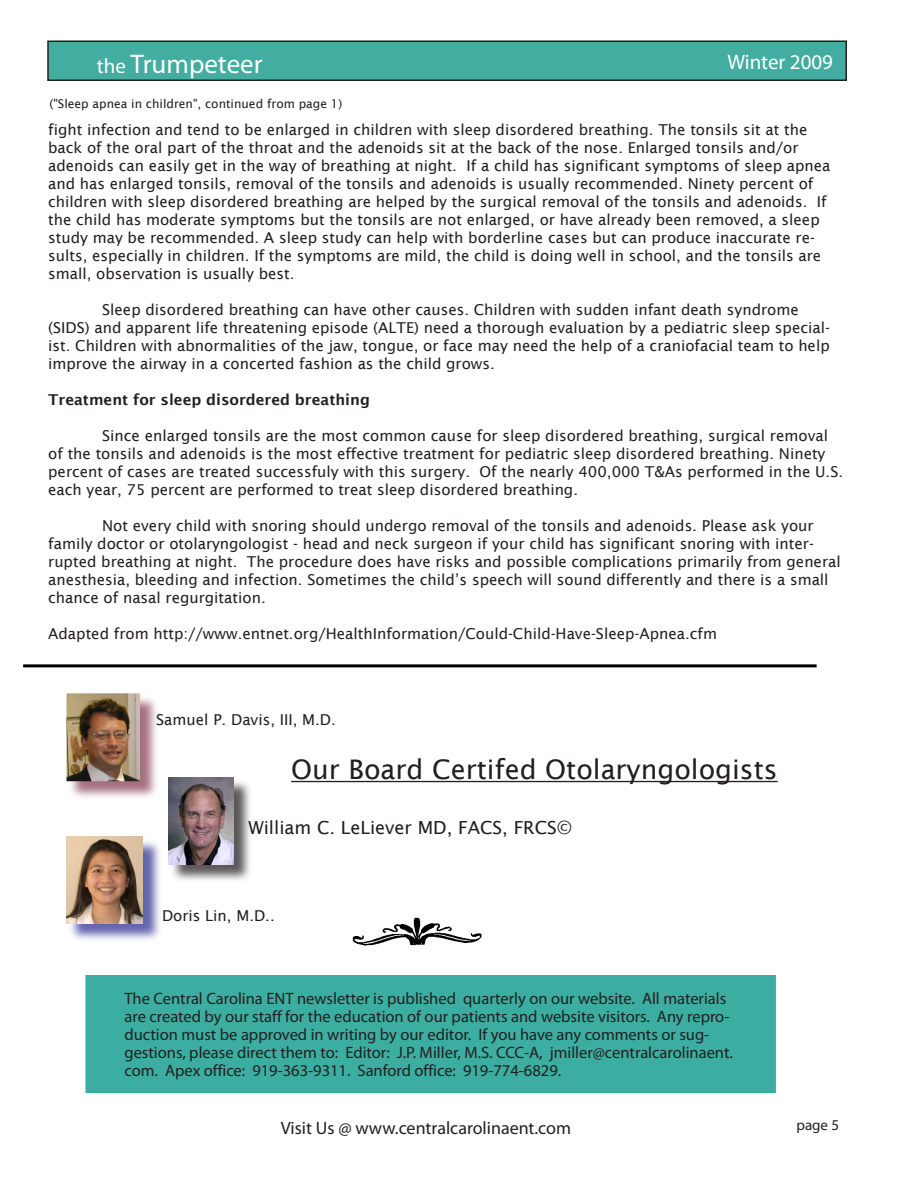
<style>
.page{position:relative;width:918px;height:1188px;background:#fff}
.page>*{position:absolute;margin:0;border:0;box-sizing:border-box;transform-origin:0 0}
.t1{font:27px "Lucida Sans";color:#231f20}
.t2{font:27px "Myriad Pro";color:#fff}
.t3{font:21px "Myriad Pro";color:#fff}
.t4{font:18px "Myriad Pro";color:#231f20}
.t5{font:18px "Lucida Sans";color:#231f20}
.t6{font:16.5px/18px "Myriad Pro";color:#231f20}
.t7{font:15px/18px "Lucida Sans";color:#231f20}
.t8{font:600 15px "Lucida Sans";color:#231f20}
.t9{font:15px "Myriad Pro";color:#231f20}
.t10{font:12px "Lucida Sans";color:#231f20}
.s1{font-size:21px}
</style>
<div class="page">
<div style="left:86px;top:976px;width:689px;height:116px;background:#3bada1"></div>
<div style="left:86px;top:975px;width:690px;height:118px;border:2px solid #3bada1"></div>
<div style="left:48px;top:41px;width:798px;height:39px;background:#44ada1"></div>
<div style="left:47px;top:40px;width:800px;height:41px;border:2px solid #231f20"></div>
<img style="left:352px;top:917px;width:130px;height:29px">
<div style="left:170px;top:779px;width:84px;height:106px;background:#231f20;opacity:.75"></div>
<img style="left:168px;top:777px;width:66px;height:87px">
<div style="left:68px;top:838px;width:95px;height:105px;background:#2e3092;opacity:.75"></div>
<img style="left:66px;top:837px;width:77px;height:86px">
<div style="left:68px;top:695px;width:92px;height:106px;background:#884059;opacity:.75"></div>
<img style="left:66px;top:693px;width:74px;height:88px">
<hr style="left:291px;top:781px;width:487px;height:1px;background:#231f20">
<hr style="left:23px;top:664px;width:794px;height:3px;background:#000">
<p class="t3" style="left:742px;top:46px;width:107px">Spring 2007</p>
<p class="t2" style="left:97px;top:47px;width:167px"><span class="s1">the</span> Trumpeteer</p>
<p class="t3" style="left:727px;top:49px;width:107px">Winter 2009</p>
<p class="t10" style="left:50px;top:97px;width:294px">("Sleep apnea in children", continued from page 1)</p>
<p class="t7" style="left:48px;top:121px;width:784px">fight infection and tend to be enlarged in children with sleep disordered breathing. The tonsils sit at the back of the oral part of the throat and the adenoids sit at the back of the nose. Enlarged tonsils and/or adenoids can easily get in the way of breathing at night. If a child has significant symptoms of sleep apnea and has enlarged tonsils, removal of the tonsils and adenoids is usually recommended. Ninety percent of children with sleep disordered breathing are helped by the surgical removal of the tonsils and adenoids. If the child has moderate symptoms but the tonsils are not enlarged, or have already been removed, a sleep study may be recommended. A sleep study can help with borderline cases but can produce inaccurate re&shy;sults, especially in children. If the symptoms are mild, the child is doing well in school, and the tonsils are small, observation is usually best.</p>
<p class="t7" style="left:48px;top:301px;width:783px;text-indent:54px">Sleep disordered breathing can have other causes. Children with sudden infant death syndrome (SIDS) and apparent life threatening episode (ALTE) need a thorough evaluation by a pediatric sleep special&shy;ist. Children with abnormalities of the jaw, tongue, or face may need the help of a craniofacial team to help improve the airway in a concerted fashion as the child grows.</p>
<p class="t8" style="left:48px;top:391px;width:323px">Treatment for sleep disordered breathing</p>
<p class="t7" style="left:48px;top:427px;width:797px;text-indent:54px">Since enlarged tonsils are the most common cause for sleep disordered breathing, surgical removal of the tonsils and adenoids is the most effective treatment for pediatric sleep disordered breathing. Ninety percent of cases are treated successfuly with this surgery. Of the nearly 400,000 T&amp;As performed in the U.S. each year, 75 percent are performed to treat sleep disordered breathing.</p>
<p class="t7" style="left:48px;top:517px;width:794px;text-indent:54px">Not every child with snoring should undergo removal of the tonsils and adenoids. Please ask your family doctor or otolaryngologist - head and neck surgeon if your child has significant snoring with inter&shy;rupted breathing at night. The procedure does have risks and possible complications primarily from general anesthesia, bleeding and infection. Sometimes the child’s speech will sound differently and there is a small chance of nasal regurgitation.</p>
<p class="t7" style="left:48px;top:625px;width:670px">Adapted from http://www.entnet.org/HealthInformation/Could-Child-Have-Sleep-Apnea.cfm</p>
<p class="t7" style="left:156px;top:710px;width:181px">Samuel P. Davis, III, M.D.</p>
<p class="t1" style="left:291px;top:754px;width:488px">Our Board Certifed Otolaryngologists</p>
<p class="t5" style="left:248px;top:817px;width:325px">William C. LeLiever MD, FACS, FRCS©</p>
<p class="t7" style="left:162px;top:907px;width:114px">Doris Lin, M.D..</p>
<p class="t6" style="left:124px;top:989px;width:610px">The Central Carolina ENT newsletter is published quarterly on our website. All materials are created by our staff for the education of our patients and website visitors. Any repro&shy;duction must be approved in writing by our editor. If you have any comments or sug&shy;gestions, please direct them to: Editor: J.P. Miller, M.S. CCC-A, jmiller@centralcarolinaent. com. Apex office: 919-363-9311. Sanford office: 919-774-6829.</p>
<p class="t4" style="left:281px;top:1117px;width:292px">Visit Us @ www.centralcarolinaent.com</p>
<p class="t9" style="left:796px;top:1116px;width:44px">page 5</p>
</div>
